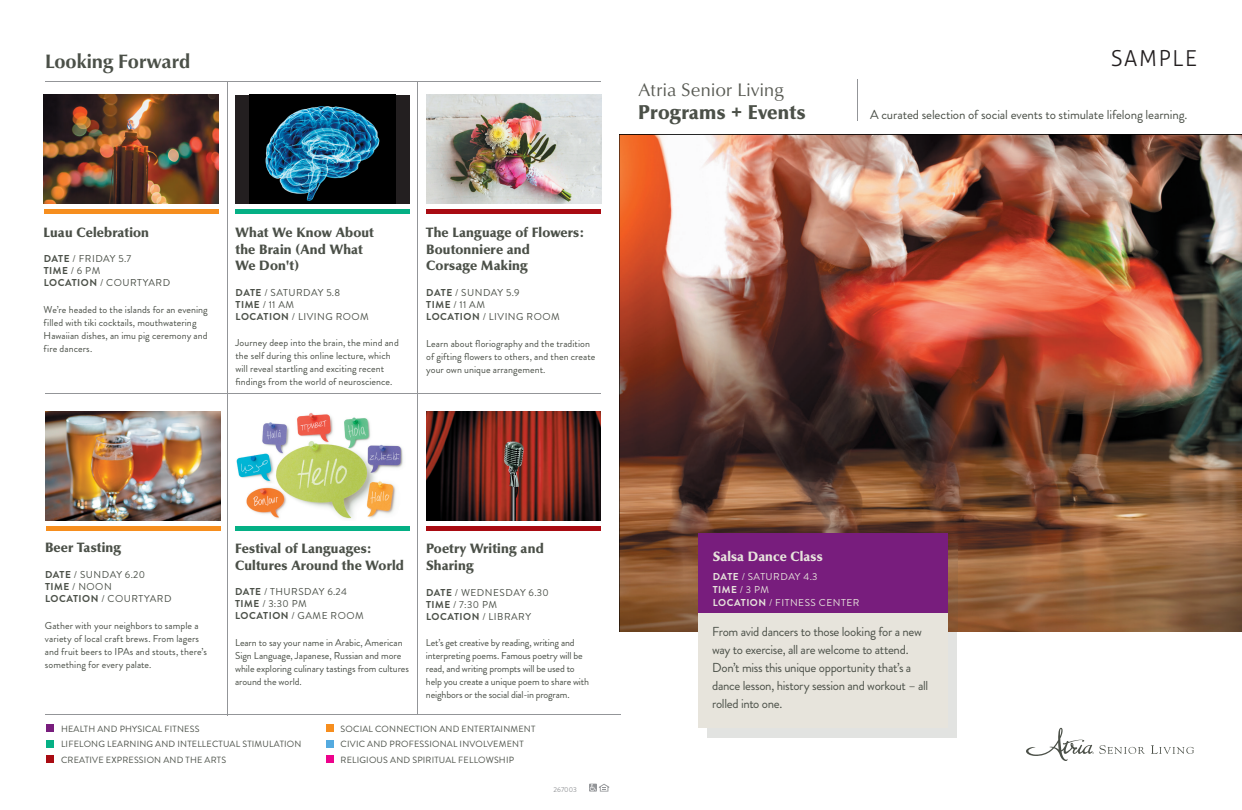
<style>
.page{position:relative;width:1242px;height:810px;background:#fff}
.page>*{position:absolute;margin:0;border:0;box-sizing:border-box;transform-origin:0 0}
.t1{font:300 22px "Aller";letter-spacing:.075em;color:#231f20}
.t2{font:900 20.7px "Classico URW";letter-spacing:.01em;color:#4b5048}
.t3{font:700 20px "Classico URW";color:#4b5048}
.t4{font:18.7px "Classico URW";letter-spacing:.01em;color:#595b54}
.t5{font:900 14px/16.8px "Classico URW";letter-spacing:.01em;color:#4b5048}
.t6{font:900 14px "Classico URW";letter-spacing:.01em;color:#e7e4dc}
.t7{font:13px/18px "Brandon Grotesque";letter-spacing:-.02em;color:#4b5048}
.t8{font:10px/13px "Brandon Grotesque";color:#4b5048}
.t9{font:10px/12px "Brandon Grotesque";letter-spacing:.05em;color:#4b5048}
.t10{font:10px/13px "Brandon Grotesque";letter-spacing:.05em;color:#e7e4dc}
.t11{font:10px/12px "Brandon Grotesque";letter-spacing:.045em;color:#4b5048}
.t12{font:9px/15.5px "Brandon Grotesque";letter-spacing:.02em;color:#4b5048}
.t13{font:7px "Brandon Grotesque";letter-spacing:-.005em;color:#939598}
.s1{font-weight:700}
</style>
<div class="page">
<div style="left:47px;top:724px;width:7px;height:8px;background:#781d7d"></div>
<div style="left:47px;top:755px;width:7px;height:8px;background:#a90b12"></div>
<img style="left:620px;top:135px;width:622px;height:497px">
<hr style="left:227px;top:105px;width:1px;height:610px;background:#939598">
<hr style="left:417px;top:105px;width:1px;height:609px;background:#939598">
<hr style="left:45px;top:714px;width:576px;height:1px;background:#939598">
<hr style="left:45px;top:394px;width:556px;height:1px;background:#939598">
<hr style="left:45px;top:82px;width:556px;height:1px;background:#939598">
<svg style="left:589px;top:784px;width:20px;height:8px"></svg>
<hr style="left:227px;top:82px;width:1px;height:315px;background:#939598">
<hr style="left:417px;top:82px;width:1px;height:315px;background:#939598">
<img style="left:236px;top:413px;width:167px;height:106px">
<hr style="left:235px;top:526px;width:175px;height:4px;background:#05b085">
<img style="left:44px;top:95px;width:174px;height:109px">
<hr style="left:44px;top:210px;width:174px;height:4px;background:#f68e1e">
<hr style="left:235px;top:210px;width:175px;height:4px;background:#05b085">
<div style="left:235px;top:95px;width:175px;height:109px;background:#231f20"></div>
<img style="left:250px;top:95px;width:146px;height:109px">
<hr style="left:426px;top:526px;width:175px;height:4px;background:#a90b12">
<div style="left:426px;top:209px;width:175px;height:5px;background:#a90b12"></div>
<img style="left:426px;top:95px;width:175px;height:109px">
<hr style="left:46px;top:526px;width:175px;height:4px;background:#f68e1e">
<img style="left:46px;top:411px;width:175px;height:109px">
<img style="left:426px;top:411px;width:175px;height:109px">
<hr style="left:857px;top:80px;width:1px;height:41px;background:#939598">
<div style="left:326px;top:740px;width:8px;height:7px;background:#54aadf"></div>
<div style="left:326px;top:755px;width:8px;height:8px;background:#ed028c"></div>
<div style="left:47px;top:740px;width:7px;height:8px;background:#05b085"></div>
<div style="left:326px;top:724px;width:8px;height:8px;background:#f68e1e"></div>
<svg style="left:1151px;top:745px;width:43px;height:9px"></svg>
<svg style="left:1026px;top:728px;width:119px;height:33px"></svg>
<div style="left:708px;top:632px;width:249px;height:106px;background:#e2e3e1"></div>
<img style="left:948px;top:543px;width:9px;height:89px">
<div style="left:699px;top:533px;width:249px;height:81px;background:#781d7d"></div>
<div style="left:699px;top:614px;width:249px;height:114px;background:#e7e4dc"></div>
<h3 class="t3" style="left:45px;top:46px;width:147px">Looking Forward</h3>
<h1 class="t1" style="left:1111px;top:45px;width:88px">SAMPLE</h1>
<h3 class="t5" style="left:44px;top:224px;width:107px">Luau Celebration</h3>
<p class="t9" style="left:44px;top:253px;width:128px"><span class="s1">DATE</span> / FRIDAY 5.7<br><span class="s1">TIME</span> / 6 PM<br><span class="s1">LOCATION</span> / COURTYARD</p>
<p class="t8" style="left:44px;top:303px;width:166px">We’re headed to the islands for an evening filled with tiki cocktails, mouthwatering Hawaiian dishes, an imu pig ceremony and fire dancers.</p>
<h3 class="t5" style="left:235px;top:224px;width:140px">What We Know About the Brain (And What<br>We Don't)</h3>
<p class="t9" style="left:236px;top:286px;width:135px"><span class="s1">DATE</span> / SATURDAY 5.8<br><span class="s1">TIME</span> / 11 AM<br><span class="s1">LOCATION</span> / LIVING ROOM</p>
<p class="t8" style="left:235px;top:336px;width:165px">Journey deep into the brain, the mind and the self during this online lecture, which will reveal startling and exciting recent findings from the world of neuroscience.</p>
<h3 class="t5" style="left:426px;top:224px;width:159px">The Language of Flowers:<br>Boutonniere and<br>Corsage Making</h3>
<p class="t9" style="left:426px;top:287px;width:135px"><span class="s1">DATE</span> / SUNDAY 5.9<br><span class="s1">TIME</span> / 11 AM<br><span class="s1">LOCATION</span> / LIVING ROOM</p>
<p class="t8" style="left:426px;top:337px;width:171px">Learn about floriography and the tradition of gifting flowers to others, and then create your own unique arrangement.</p>
<h3 class="t4" style="left:638px;top:75px;width:147px">Atria Senior Living</h3>
<h2 class="t2" style="left:638px;top:99px;width:169px">Programs + Events</h2>
<h3 class="t7" style="left:870px;top:106px;width:319px">A curated selection of social events to stimulate lifelong learning.</h3>
<h3 class="t5" style="left:45px;top:540px;width:78px">Beer Tasting</h3>
<p class="t9" style="left:45px;top:569px;width:128px"><span class="s1">DATE</span> / SUNDAY 6.20<br><span class="s1">TIME</span> / NOON<br><span class="s1">LOCATION</span> / COURTYARD</p>
<p class="t8" style="left:45px;top:619px;width:163px">Gather with your neighbors to sample a variety of local craft brews. From lagers and fruit beers to IPAs and stouts, there’s something for every palate.</p>
<h3 class="t5" style="left:235px;top:540px;width:170px">Festival of Languages:<br>Cultures Around the World</h3>
<p class="t9" style="left:235px;top:586px;width:130px"><span class="s1">DATE</span> / THURSDAY 6.24<br><span class="s1">TIME</span> / 3:30 PM<br><span class="s1">LOCATION</span> / GAME ROOM</p>
<p class="t8" style="left:235px;top:636px;width:175px">Learn to say your name in Arabic, American Sign Language, Japanese, Russian and more while exploring culinary tastings from cultures around the world.</p>
<h3 class="t5" style="left:426px;top:540px;width:119px">Poetry Writing and<br>Sharing</h3>
<p class="t11" style="left:426px;top:587px;width:124px"><span class="s1">DATE</span> / WEDNESDAY 6.30<br><span class="s1">TIME</span> / 7:30 PM<br><span class="s1">LOCATION</span> / LIBRARY</p>
<p class="t8" style="left:426px;top:637px;width:165px">Let’s get creative by reading, writing and interpreting poems. Famous poetry will be read, and writing prompts will be used to help you create a unique poem to share with neighbors or the social dial-in program.</p>
<p class="t12" style="left:61px;top:721px;width:242px">HEALTH AND PHYSICAL FITNESS<br>LIFELONG LEARNING AND INTELLECTUAL STIMULATION<br>CREATIVE EXPRESSION AND THE ARTS</p>
<p class="t12" style="left:341px;top:721px;width:196px">SOCIAL CONNECTION AND ENTERTAINMENT<br>CIVIC AND PROFESSIONAL INVOLVEMENT<br>RELIGIOUS AND SPIRITUAL FELLOWSHIP</p>
<p class="t13" style="left:554px;top:784px;width:25px">267003</p>
<h3 class="t6" style="left:713px;top:547px;width:112px">Salsa Dance Class</h3>
<p class="t10" style="left:713px;top:570px;width:148px"><span class="s1">DATE</span> / SATURDAY 4.3<br><span class="s1">TIME</span> / 3 PM<br><span class="s1">LOCATION</span> / FITNESS CENTER</p>
<h3 class="t7" style="left:712px;top:623px;width:218px">From avid dancers to those looking for a new way to exercise, all are welcome to attend.<br>Don’t miss this unique opportunity that’s a dance lesson, history session and workout – all rolled into one.</h3>
</div>
